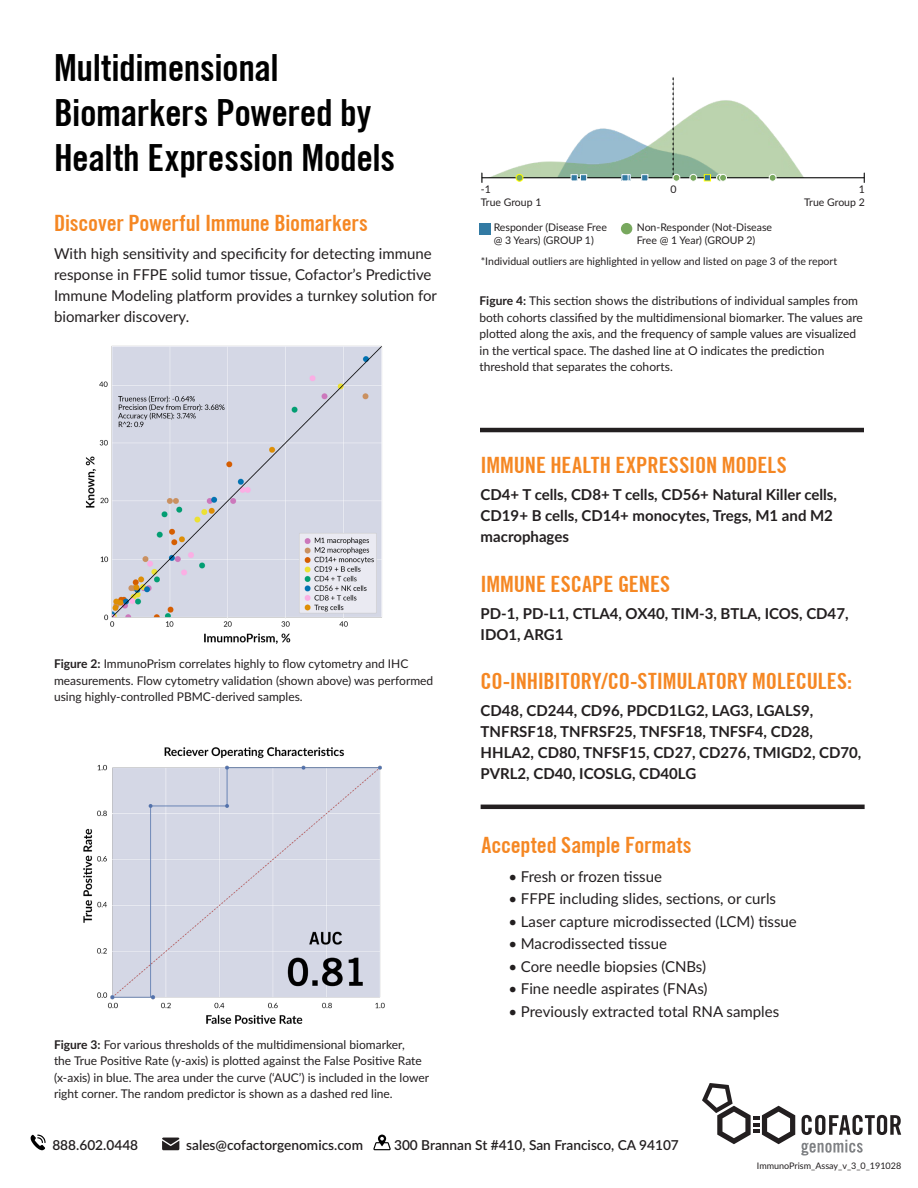
<style>
.page{position:relative;width:918px;height:1188px;background:#fff}
.page>*{position:absolute;margin:0;border:0;box-sizing:border-box;transform-origin:0 0}
.t1{font:700 condensed 37.5px/45px "Trade Gothic No.20";letter-spacing:-.01em;color:#000}
.t2{font:700 condensed 22.5px "Trade Gothic No.20";letter-spacing:-.01em;color:#f58723}
.t3{font:15px/21px "Lato";color:#231f20}
.t4{font:700 15px/21px "Lato";color:#231f20}
.t5{font:600 13.65px "Lato";color:#231f20}
.t6{font:12px/16.5px "Lato";color:#231f20}
.t7{font:10.5px/12.6px "Lato";color:#231f20}
.t8{font:9px "Lato";color:#231f20}
.s1{font-weight:700}
</style>
<div class="page">
<hr style="left:480px;top:428px;width:384px;height:4px;background:#231f20">
<hr style="left:481px;top:805px;width:384px;height:4px;background:#231f20">
<img style="left:490px;top:94px;width:314px;height:83px">
<hr style="left:482px;top:177px;width:382px;height:1px;background:#000">
<svg style="left:673px;top:78px;width:1px;height:98px"></svg>
<div style="left:704px;top:175px;width:7px;height:6px;background:#327aa3"></div>
<div style="left:704px;top:174px;width:7px;height:7px;border:1px solid #ff0"></div>
<div style="left:624px;top:174px;width:7px;height:7px;border:1px solid #fff"></div>
<div style="left:571px;top:174px;width:7px;height:7px;border:1px solid #fff"></div>
<div style="left:580px;top:175px;width:7px;height:6px;background:#327aa3"></div>
<div style="left:580px;top:174px;width:7px;height:7px;border:1px solid #fff"></div>
<div style="left:641px;top:174px;width:7px;height:7px;border:1px solid #fff"></div>
<svg style="left:624px;top:175px;width:6px;height:6px"></svg>
<div style="left:622px;top:174px;width:6px;height:7px;border:1px solid #fff"></div>
<div style="left:516px;top:174px;width:7px;height:7px;background:#78a85e;border-radius:50%"></div>
<div style="left:516px;top:174px;width:7px;height:8px;border:1px solid #ff0;border-radius:50%"></div>
<div style="left:690px;top:174px;width:7px;height:7px;background:#78a85e;border-radius:50%"></div>
<div style="left:690px;top:174px;width:7px;height:8px;border:1px solid #fff;border-radius:50%"></div>
<div style="left:717px;top:174px;width:6px;height:7px;background:#78a85e;border-radius:50%"></div>
<div style="left:716px;top:174px;width:8px;height:8px;border:1px solid #fff;border-radius:50%"></div>
<div style="left:720px;top:174px;width:7px;height:7px;background:#78a85e;border-radius:50%"></div>
<div style="left:719px;top:174px;width:8px;height:8px;border:1px solid #fff;border-radius:50%"></div>
<div style="left:769px;top:174px;width:7px;height:7px;background:#78a85e;border-radius:50%"></div>
<div style="left:769px;top:174px;width:7px;height:8px;border:1px solid #fff;border-radius:50%"></div>
<div style="left:673px;top:174px;width:7px;height:7px;background:#78a85e;border-radius:50%"></div>
<div style="left:673px;top:174px;width:7px;height:8px;border:1px solid #fff;border-radius:50%"></div>
<div style="left:479px;top:223px;width:12px;height:11px;background:#327aa3"></div>
<div style="left:621px;top:223px;width:11px;height:11px;background:#78a85e;border-radius:50%"></div>
<svg style="left:702px;top:1083px;width:93px;height:61px"></svg>
<svg style="left:801px;top:1115px;width:100px;height:41px"></svg>
<svg style="left:31px;top:1135px;width:15px;height:15px"></svg>
<svg style="left:162px;top:1138px;width:17px;height:12px"></svg>
<svg style="left:373px;top:1135px;width:18px;height:15px"></svg>
<img style="left:85px;top:345px;width:297px;height:299px">
<img style="left:83px;top:747px;width:302px;height:277px">
<h3 class="t1" style="left:54px;top:45px;width:343px">Multidimensional<br>Biomarkers Powered by<br>Health Expression Models</h3>
<h2 class="t2" style="left:54px;top:209px;width:315px">Discover Powerful Immune Biomarkers</h2>
<h3 class="t3" style="left:54px;top:243px;width:385px">With high sensitivity and specificity for detecting immune response in FFPE solid tumor tissue, Cofactor’s Predictive Immune Modeling platform provides a turnkey solution for biomarker discovery.</h3>
<h3 class="t6" style="left:54px;top:655px;width:381px"><span class="s1">Figure 2:</span> ImmunoPrism correlates highly to flow cytometry and IHC measurements. Flow cytometry validation (shown above) was performed using highly-controlled PBMC-derived samples.</h3>
<h3 class="t6" style="left:54px;top:1036px;width:377px"><span class="s1">Figure 3:</span> For various thresholds of the multidimensional biomarker,<br>the True Positive Rate (y-axis) is plotted against the False Positive Rate (x-axis) in blue. The area under the curve (‘AUC’) is included in the lower right corner. The random predictor is shown as a dashed red line.</h3>
<h3 class="t7" style="left:481px;top:182px;width:11px">-1</h3>
<h3 class="t7" style="left:481px;top:196px;width:62px">True Group 1</h3>
<h3 class="t7" style="left:494px;top:221px;width:115px">Responder (Disease Free @ 3 Years) (GROUP 1)</h3>
<h3 class="t7" style="left:671px;top:182px;width:8px">0</h3>
<h3 class="t7" style="left:637px;top:221px;width:137px">Non-Responder (Not-Disease<br>Free @ 1 Year) (GROUP 2)</h3>
<h3 class="t7" style="left:859px;top:182px;width:8px">1</h3>
<h3 class="t7" style="left:804px;top:196px;width:62px">True Group 2</h3>
<h3 class="t7" style="left:481px;top:254px;width:358px">*Individual outliers are highlighted in yellow and listed on page 3 of the report</h3>
<h3 class="t6" style="left:480px;top:292px;width:385px"><span class="s1">Figure 4:</span> This section shows the distributions of individual samples from both cohorts classified by the multidimensional biomarker. The values are plotted along the axis, and the frequency of sample values are visualized in the vertical space. The dashed line at O indicates the prediction threshold that separates the cohorts.</h3>
<h2 class="t2" style="left:481px;top:452px;width:308px">IMMUNE HEALTH EXPRESSION MODELS</h2>
<h3 class="t4" style="left:481px;top:484px;width:358px">CD4+ T cells, CD8+ T cells, CD56+ Natural Killer cells,<br>CD19+ B cells, CD14+ monocytes, Tregs, M1 and M2 macrophages</h3>
<h2 class="t2" style="left:481px;top:570px;width:191px">IMMUNE ESCAPE GENES</h2>
<h3 class="t4" style="left:481px;top:602px;width:369px">PD-1, PD-L1, CTLA4, OX40, TIM-3, BTLA, ICOS, CD47,<br>IDO1, ARG1</h3>
<h2 class="t2" style="left:481px;top:667px;width:373px">CO-INHIBITORY/CO-STIMULATORY MOLECULES:</h2>
<h3 class="t4" style="left:481px;top:699px;width:382px">CD48, CD244, CD96, PDCD1LG2, LAG3, LGALS9, TNFRSF18, TNFRSF25, TNFSF18, TNFSF4, CD28, HHLA2, CD80, TNFSF15, CD27, CD276, TMIGD2, CD70, PVRL2, CD40, ICOSLG, CD40LG</h3>
<h2 class="t2" style="left:481px;top:832px;width:212px">Accepted Sample Formats</h2>
<h3 class="t3" style="left:508px;top:865px;width:155px">• Fresh or frozen tissue</h3>
<h3 class="t3" style="left:508px;top:888px;width:269px">• FFPE including slides, sections, or curls</h3>
<h3 class="t3" style="left:508px;top:910px;width:290px">• Laser capture microdissected (LCM) tissue</h3>
<h3 class="t3" style="left:508px;top:933px;width:160px">• Macrodissected tissue</h3>
<h3 class="t3" style="left:508px;top:955px;width:199px">• Core needle biopsies (CNBs)</h3>
<h3 class="t3" style="left:508px;top:978px;width:201px">• Fine needle aspirates (FNAs)</h3>
<h3 class="t3" style="left:508px;top:1000px;width:272px">• Previously extracted total RNA samples</h3>
<p class="t5" style="left:52px;top:1135px;width:87px">888.602.0448</p>
<p class="t5" style="left:186px;top:1135px;width:178px">sales@cofactorgenomics.com</p>
<p class="t5" style="left:394px;top:1135px;width:286px">300 Brannan St #410, San Francisco, CA 94107</p>
<h3 class="t8" style="left:757px;top:1159px;width:146px">ImmunoPrism_Assay_v_3_0_191028</h3>
</div>
